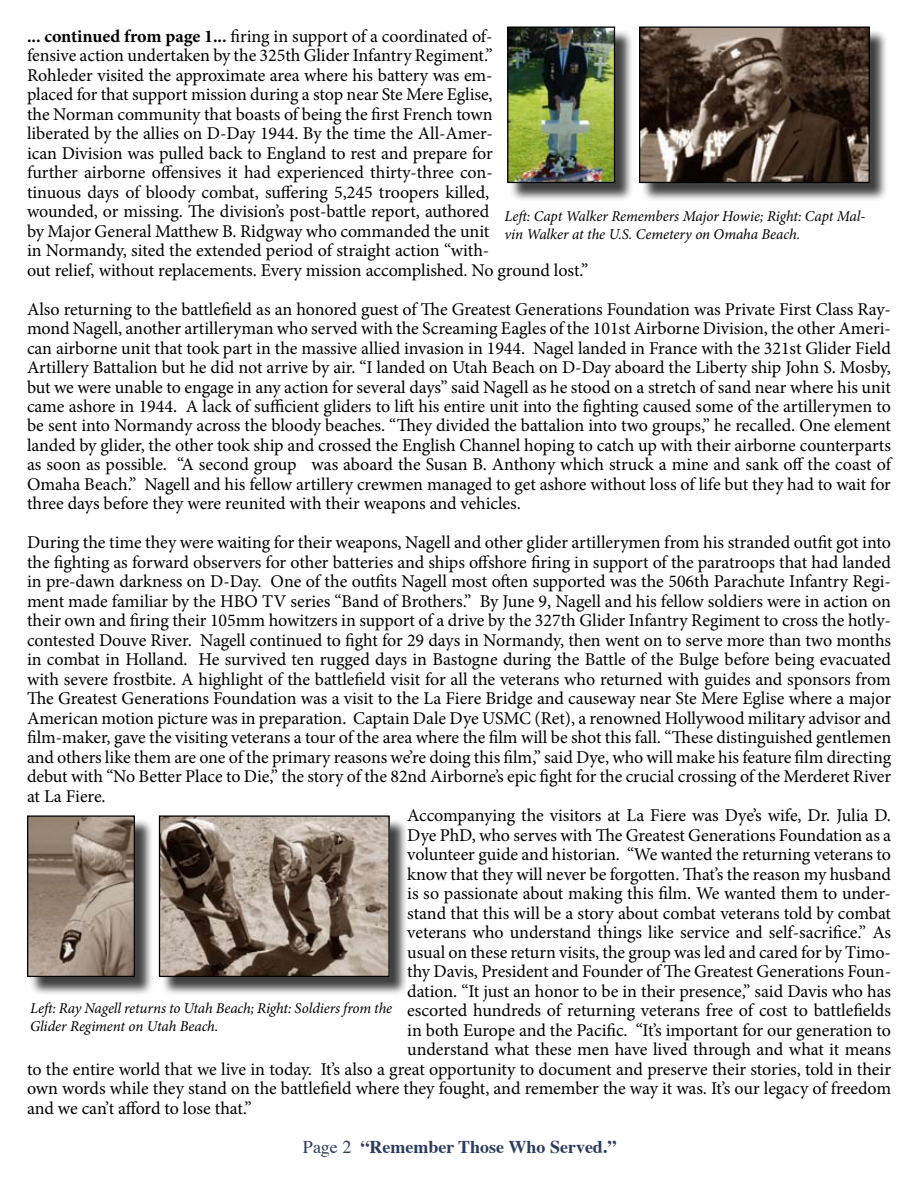
<style>
.page{position:relative;width:918px;height:1188px;background:#fff}
.page>*{position:absolute;margin:0;border:0;box-sizing:border-box;transform-origin:0 0}
.t1{font:18px/19.5px "Minion Pro";letter-spacing:-.005em;color:#000}
.t2{font:700 18px "Times";color:#2d3d5e}
.t3{font:italic 15px/18px "Minion Pro";letter-spacing:-.005em;color:#000}
.s1{font-weight:700}
.s2{font-weight:400}
</style>
<div class="page">
<div style="left:641px;top:29px;width:248px;height:173px;background:#000;opacity:.75"></div>
<img style="left:641px;top:28px;width:227px;height:153px">
<div style="left:639px;top:26px;width:231px;height:157px;border:1px solid #000"></div>
<div style="left:161px;top:818px;width:247px;height:178px;background:#000;opacity:.75"></div>
<img style="left:161px;top:817px;width:227px;height:158px">
<div style="left:159px;top:815px;width:231px;height:162px;border:1px solid #000"></div>
<div style="left:509px;top:29px;width:125px;height:173px;background:#000;opacity:.75"></div>
<img style="left:509px;top:28px;width:104px;height:153px">
<div style="left:507px;top:26px;width:108px;height:157px;border:1px solid #000"></div>
<div style="left:29px;top:818px;width:124px;height:178px;background:#000;opacity:.75"></div>
<img style="left:29px;top:817px;width:104px;height:158px">
<div style="left:27px;top:815px;width:108px;height:162px;border:1px solid #000"></div>
<p class="t1" style="left:27px;top:26px;width:563px"><span class="s1">... continued from page 1...</span> firing in support of a coordinated of-<br>fensive action undertaken by the 325th Glider Infantry Regiment.”<br>Rohleder visited the approximate area where his battery was em-<br>placed for that support mission during a stop near Ste Mere Eglise,<br>the Norman community that boasts of being the first French town<br>liberated by the allies on D-Day 1944. By the time the All-Amer-<br>ican Division was pulled back to England to rest and prepare for<br>further airborne offensives it had experienced thirty-three con-<br>tinuous days of bloody combat, suffering 5,245 troopers killed,<br>wounded, or missing. The division’s post-battle report, authored<br>by Major General Matthew B. Ridgway who commanded the unit<br>in Normandy, sited the extended period of straight action “with-<br>out relief, without replacements. Every mission accomplished. No ground lost.”</p>
<p class="t1" style="left:27px;top:299px;width:866px;text-align:justify">Also returning to the battlefield as an honored guest of The Greatest Generations Foundation was Private First Class Ray&shy;mond Nagell, another artilleryman who served with the Screaming Eagles of the 101st Airborne Division, the other Ameri&shy;can airborne unit that took part in the massive allied invasion in 1944. Nagel landed in France with the 321st Glider Field Artillery Battalion but he did not arrive by air. “I landed on Utah Beach on D-Day aboard the Liberty ship John S. Mosby, but we were unable to engage in any action for several days” said Nagell as he stood on a stretch of sand near where his unit came ashore in 1944. A lack of sufficient gliders to lift his entire unit into the fighting caused some of the artillerymen to be sent into Normandy across the bloody beaches. “They divided the battalion into two groups,” he recalled. One element landed by glider, the other took ship and crossed the English Channel hoping to catch up with their airborne counterparts as soon as possible. “A second group was aboard the Susan B. Anthony which struck a mine and sank off the coast of Omaha Beach.” Nagell and his fellow artillery crewmen managed to get ashore without loss of life but they had to wait for three days before they were reunited with their weapons and vehicles.</p>
<p class="t1" style="left:27px;top:533px;width:866px">During the time they were waiting for their weapons, Nagell and other glider artillerymen from his stranded outfit got into</p>
<p class="t1" style="left:27px;top:553px;width:865px">the fighting as forward observers for other batteries and ships offshore firing in support of the paratroops that had landed</p>
<p class="t1" style="left:27px;top:572px;width:866px">in pre-dawn darkness on D-Day. One of the outfits Nagell most often supported was the 506th Parachute Infantry Regi-</p>
<p class="t1" style="left:27px;top:592px;width:865px">ment made familiar by the HBO TV series “Band of Brothers.” By June 9, Nagell and his fellow soldiers were in action on</p>
<p class="t1" style="left:27px;top:611px;width:865px">their own and firing their 105mm howitzers in support of a drive by the 327th Glider Infantry Regiment to cross the hotly-</p>
<p class="t1" style="left:27px;top:631px;width:866px">contested Douve River. Nagell continued to fight for 29 days in Normandy, then went on to serve more than two months</p>
<p class="t1" style="left:27px;top:650px;width:865px">in combat in Holland. He survived ten rugged days in Bastogne during the Battle of the Bulge before being evacuated</p>
<p class="t1" style="left:27px;top:670px;width:865px">with severe frostbite. A highlight of the battlefield visit for all the veterans who returned with guides and sponsors from</p>
<p class="t1" style="left:27px;top:689px;width:866px">The Greatest Generations Foundation was a visit to the La Fiere Bridge and causeway near Ste Mere Eglise where a major</p>
<p class="t1" style="left:27px;top:709px;width:866px">American motion picture was in preparation. Captain Dale Dye USMC (Ret), a renowned Hollywood military advisor and</p>
<p class="t1" style="left:27px;top:728px;width:866px">film-maker, gave the visiting veterans a tour of the area where the film will be shot this fall. “These distinguished gentlemen</p>
<p class="t1" style="left:27px;top:747px;width:866px">and others like them are one of the primary reasons we’re doing this film,” said Dye, who will make his feature film directing</p>
<p class="t1" style="left:27px;top:767px;width:866px">debut with “No Better Place to Die,” the story of the 82nd Airborne’s epic fight for the crucial crossing of the Merderet River</p>
<p class="t1" style="left:27px;top:786px;width:80px">at La Fiere.</p>
<p class="t1" style="left:407px;top:806px;width:485px">Accompanying the visitors at La Fiere was Dye’s wife, Dr. Julia D.</p>
<p class="t1" style="left:407px;top:825px;width:485px">Dye PhD, who serves with The Greatest Generations Foundation as a</p>
<p class="t1" style="left:407px;top:845px;width:485px">volunteer guide and historian. “We wanted the returning veterans to</p>
<p class="t1" style="left:407px;top:864px;width:485px">know that they will never be forgotten. That’s the reason my husband</p>
<p class="t1" style="left:407px;top:884px;width:485px">is so passionate about making this film. We wanted them to under-</p>
<p class="t1" style="left:407px;top:903px;width:485px">stand that this will be a story about combat veterans told by combat</p>
<p class="t1" style="left:407px;top:923px;width:485px">veterans who understand things like service and self-sacrifice.” As</p>
<p class="t1" style="left:407px;top:942px;width:485px">usual on these return visits, the group was led and cared for by Timo-</p>
<p class="t1" style="left:407px;top:962px;width:485px">thy Davis, President and Founder of The Greatest Generations Foun-</p>
<p class="t1" style="left:407px;top:981px;width:485px">dation. “It just an honor to be in their presence,” said Davis who has</p>
<p class="t1" style="left:407px;top:1001px;width:485px">escorted hundreds of returning veterans free of cost to battlefields</p>
<p class="t1" style="left:407px;top:1020px;width:485px">in both Europe and the Pacific. “It’s important for our generation to</p>
<p class="t1" style="left:407px;top:1040px;width:485px">understand what these men have lived through and what it means</p>
<p class="t1" style="left:27px;top:1059px;width:865px">to the entire world that we live in today. It’s also a great opportunity to document and preserve their stories, told in their</p>
<p class="t1" style="left:27px;top:1079px;width:866px">own words while they stand on the battlefield where they fought, and remember the way it was. It’s our legacy of freedom</p>
<p class="t1" style="left:27px;top:1098px;width:226px">and we can’t afford to lose that.”</p>
<p class="t3" style="left:504px;top:207px;width:363px">Left: Capt Walker Remembers Major Howie; Right: Capt Mal&shy;vin Walker at the U.S. Cemetery on Omaha Beach.</p>
<p class="t3" style="left:30px;top:999px;width:364px">Left: Ray Nagell returns to Utah Beach; Right: Soldiers from the<br>Glider Regiment on Utah Beach.</p>
<p class="t2" style="left:303px;top:1129px;width:315px"><span class="s2">Page 2</span> “Remember Those Who Served.”</p>
</div>
